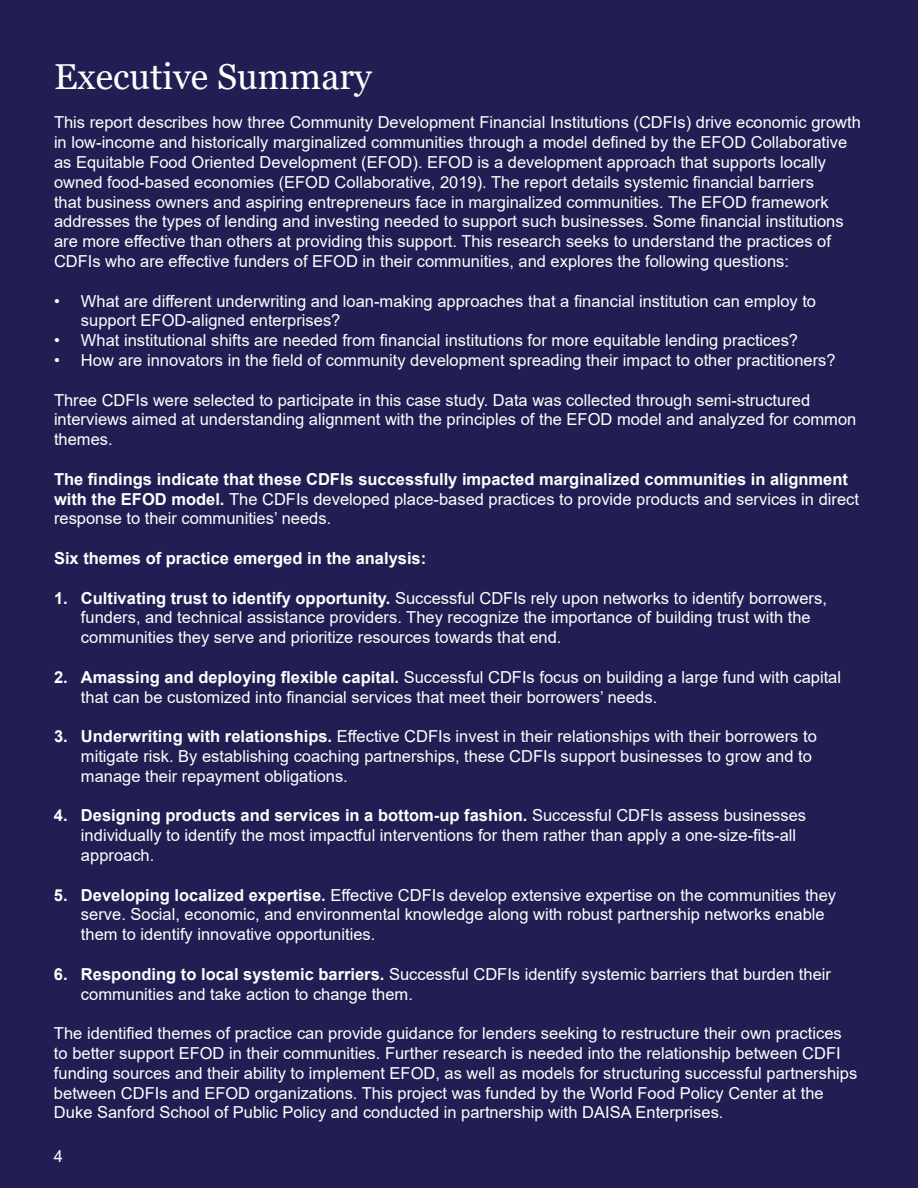
<style>
.page{position:relative;width:918px;height:1188px;background:#221e53}
.page>*{position:absolute;margin:0;border:0;box-sizing:border-box;transform-origin:0 0}
.t1{font:36px "Georgia";color:#fff}
.t2{font:16.5px/19.8px "Arial";color:#fff}
.t3{font:700 16.5px "Arial";color:#fff}
.s1{font-weight:700}
</style>
<div class="page">
<h1 class="t1" style="left:54px;top:55px;width:319px">Executive Summary</h1>
<p class="t2" style="left:54px;top:113px;width:808px">This report describes how three Community Development Financial Institutions (CDFIs) drive economic growth in low-income and historically marginalized communities through a model defined by the EFOD Collaborative as Equitable Food Oriented Development (EFOD). EFOD is a development approach that supports locally owned food-based economies (EFOD Collaborative, 2019). The report details systemic financial barriers<br>that business owners and aspiring entrepreneurs face in marginalized communities. The EFOD framework addresses the types of lending and investing needed to support such businesses. Some financial institutions are more effective than others at providing this support. This research seeks to understand the practices of CDFIs who are effective funders of EFOD in their communities, and explores the following questions:</p>
<p class="t2" style="left:81px;top:291px;width:737px;text-indent:-27px">• What are different underwriting and loan-making approaches that a financial institution can employ to support EFOD-aligned enterprises?</p>
<p class="t2" style="left:54px;top:330px;width:746px">• What institutional shifts are needed from financial institutions for more equitable lending practices?</p>
<p class="t2" style="left:54px;top:350px;width:783px">• How are innovators in the field of community development spreading their impact to other practitioners?</p>
<p class="t2" style="left:54px;top:390px;width:804px">Three CDFIs were selected to participate in this case study. Data was collected through semi-structured interviews aimed at understanding alignment with the principles of the EFOD model and analyzed for common themes.</p>
<p class="t2" style="left:54px;top:469px;width:807px"><span class="s1">The findings indicate that these CDFIs successfully impacted marginalized communities in alignment with the EFOD model.</span> The CDFIs developed place-based practices to provide products and services in direct response to their communities’ needs.</p>
<p class="t3" style="left:54px;top:547px;width:374px">Six themes of practice emerged in the analysis:</p>
<p class="t2" style="left:81px;top:588px;width:747px;text-indent:-27px"><span class="s1">1. Cultivating trust to identify opportunity.</span> Successful CDFIs rely upon networks to identify borrowers, funders, and technical assistance providers. They recognize the importance of building trust with the communities they serve and prioritize resources towards that end.</p>
<p class="t2" style="left:81px;top:667px;width:762px;text-indent:-27px"><span class="s1">2. Amassing and deploying flexible capital.</span> Successful CDFIs focus on building a large fund with capital that can be customized into financial services that meet their borrowers’ needs.</p>
<p class="t2" style="left:81px;top:726px;width:737px;text-indent:-27px"><span class="s1">3. Underwriting with relationships.</span> Effective CDFIs invest in their relationships with their borrowers to mitigate risk. By establishing coaching partnerships, these CDFIs support businesses to grow and to manage their repayment obligations.</p>
<p class="t2" style="left:81px;top:806px;width:727px;text-indent:-27px"><span class="s1">4. Designing products and services in a bottom-up fashion.</span> Successful CDFIs assess businesses individually to identify the most impactful interventions for them rather than apply a one-size-fits-all approach.</p>
<p class="t2" style="left:81px;top:885px;width:757px;text-indent:-27px"><span class="s1">5. Developing localized expertise.</span> Effective CDFIs develop extensive expertise on the communities they serve. Social, economic, and environmental knowledge along with robust partnership networks enable them to identify innovative opportunities.</p>
<p class="t2" style="left:81px;top:964px;width:752px;text-indent:-27px"><span class="s1">6. Responding to local systemic barriers.</span> Successful CDFIs identify systemic barriers that burden their communities and take action to change them.</p>
<p class="t2" style="left:54px;top:1023px;width:805px">The identified themes of practice can provide guidance for lenders seeking to restructure their own practices to better support EFOD in their communities. Further research is needed into the relationship between CDFI funding sources and their ability to implement EFOD, as well as models for structuring successful partnerships between CDFIs and EFOD organizations. This project was funded by the World Food Policy Center at the Duke Sanford School of Public Policy and conducted in partnership with DAISA Enterprises.</p>
<p class="t2" style="left:54px;top:1146px;width:11px">4</p>
</div>
